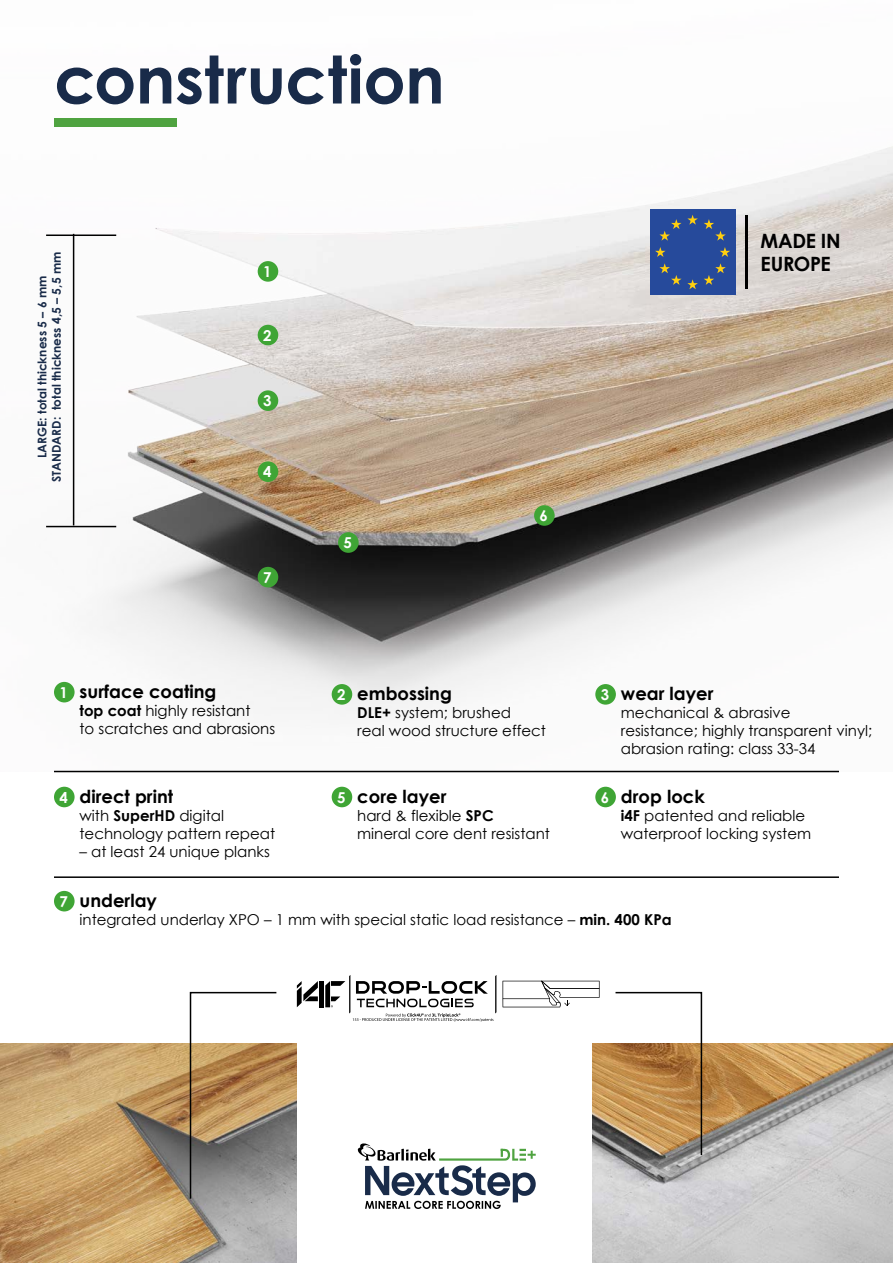
<style>
.page{position:relative;width:893px;height:1263px;background:#fff}
.page>*{position:absolute;margin:0;border:0;box-sizing:border-box;transform-origin:0 0}
.t1{font:700 66px "Century Gothic";color:#192b49}
.t2{font:700 19.65px/23.7px "Century Gothic";letter-spacing:-.015em;color:#000}
.t3{font:700 18px "Century Gothic";color:#000}
.t4{font:15px/18px "Century Gothic";color:#000}
.t5{font:700 15px "Century Gothic";color:#fff}
.t6{font:700 12px/14.4px "Century Gothic";color:#192b49;text-align:center}
.s1{font-size:15px;color:#fff}
.s2{font-weight:700}
</style>
<div class="page">
<img style="left:0;top:1044px;width:297px;height:219px">
<img style="left:592px;top:1044px;width:301px;height:219px">
<img style="left:46px;top:118px;width:847px;height:653px">
<div style="left:54px;top:682px;width:21px;height:20px;background:#3fa535;border-radius:50%"></div>
<div style="left:54px;top:787px;width:21px;height:20px;background:#3fa535;border-radius:50%"></div>
<div style="left:332px;top:684px;width:20px;height:21px;background:#3fa535;border-radius:50%"></div>
<div style="left:332px;top:787px;width:20px;height:20px;background:#3fa535;border-radius:50%"></div>
<div style="left:595px;top:684px;width:21px;height:21px;background:#3fa535;border-radius:50%"></div>
<div style="left:595px;top:787px;width:21px;height:20px;background:#3fa535;border-radius:50%"></div>
<div style="left:54px;top:891px;width:21px;height:20px;background:#3fa535;border-radius:50%"></div>
<div style="left:258px;top:261px;width:20px;height:21px;background:#3fa535;border-radius:50%"></div>
<div style="left:258px;top:325px;width:20px;height:20px;background:#3fa535;border-radius:50%"></div>
<div style="left:258px;top:390px;width:20px;height:21px;background:#3fa535;border-radius:50%"></div>
<div style="left:258px;top:461px;width:20px;height:21px;background:#3fa535;border-radius:50%"></div>
<div style="left:338px;top:532px;width:21px;height:21px;background:#3fa535;border-radius:50%"></div>
<div style="left:534px;top:505px;width:21px;height:21px;background:#3fa535;border-radius:50%"></div>
<div style="left:258px;top:567px;width:20px;height:20px;background:#3fa535;border-radius:50%"></div>
<hr style="left:54px;top:771px;width:785px;height:1px;background:#000">
<svg style="left:189px;top:991px;width:89px;height:209px"></svg>
<svg style="left:614px;top:991px;width:89px;height:165px"></svg>
<hr style="left:54px;top:876px;width:785px;height:2px;background:#000">
<hr style="left:73px;top:234px;width:1px;height:291px;background:#000">
<hr style="left:46px;top:234px;width:70px;height:2px;background:#000">
<hr style="left:46px;top:526px;width:70px;height:1px;background:#000">
<svg style="left:502px;top:981px;width:98px;height:26px"></svg>
<div style="left:319px;top:981px;width:5px;height:26px;background:#000"></div>
<svg style="left:297px;top:981px;width:21px;height:26px"></svg>
<svg style="left:325px;top:975px;width:171px;height:47px"></svg>
<svg style="left:358px;top:1143px;width:178px;height:66px"></svg>
<div style="left:55px;top:119px;width:122px;height:8px;background:#4fa340"></div>
<div style="left:650px;top:209px;width:85px;height:86px;background:#264a9b"></div>
<hr style="left:745px;top:215px;width:2px;height:74px;background:#000">
<svg style="left:687px;top:215px;width:11px;height:10px"></svg>
<svg style="left:659px;top:219px;width:22px;height:22px"></svg>
<svg style="left:655px;top:247px;width:10px;height:10px"></svg>
<svg style="left:659px;top:263px;width:22px;height:22px"></svg>
<svg style="left:687px;top:279px;width:11px;height:10px"></svg>
<svg style="left:704px;top:263px;width:22px;height:22px"></svg>
<svg style="left:720px;top:247px;width:10px;height:10px"></svg>
<svg style="left:704px;top:219px;width:22px;height:22px"></svg>
<h1 class="t1" style="left:54px;top:29px;width:392px">construction</h1>
<p class="t6" style="left:34px;top:482px;width:232px;rotate:-90deg">LARGE: total thickness 5 – 6 mm<br>STANDARD: total thickness 4,5 – 5,5 mm</p>
<p class="t5" style="left:263px;top:260px;width:10px">1</p>
<p class="t5" style="left:263px;top:324px;width:10px">2</p>
<p class="t5" style="left:263px;top:389px;width:10px">3</p>
<p class="t5" style="left:263px;top:460px;width:10px">4</p>
<p class="t5" style="left:263px;top:566px;width:10px">7</p>
<p class="t3" style="left:60px;top:678px;width:158px"><span class="s1">1</span> surface coating</p>
<p class="t4" style="left:80px;top:701px;width:197px"><span class="s2">top coat</span> highly resistant<br>to scratches and abrasions</p>
<p class="t3" style="left:60px;top:783px;width:115px"><span class="s1">4</span> direct print</p>
<p class="t4" style="left:80px;top:806px;width:197px">with <span class="s2">SuperHD</span> digital technology pattern repeat</p>
<p class="t4" style="left:80px;top:842px;width:192px">– at least 24 unique planks</p>
<p class="t5" style="left:344px;top:531px;width:10px">5</p>
<p class="t5" style="left:540px;top:504px;width:10px">6</p>
<p class="t3" style="left:337px;top:680px;width:116px"><span class="s1">2</span> embossing</p>
<p class="t4" style="left:357px;top:704px;width:190px"><span class="s2">DLE+</span> system; brushed<br>real wood structure effect</p>
<p class="t3" style="left:337px;top:783px;width:111px"><span class="s1">5</span> core layer</p>
<p class="t4" style="left:357px;top:806px;width:194px">hard &amp; flexible <span class="s2">SPC </span>mineral core dent resistant</p>
<h2 class="t2" style="left:760px;top:228px;width:82px">MADE IN<br>EUROPE</h2>
<p class="t3" style="left:601px;top:680px;width:114px"><span class="s1">3</span> wear layer</p>
<p class="t4" style="left:621px;top:704px;width:253px">mechanical &amp; abrasive<br>resistance; highly transparent vinyl; abrasion rating: class 33-34</p>
<p class="t3" style="left:601px;top:783px;width:105px"><span class="s1">6</span> drop lock</p>
<p class="t4" style="left:621px;top:806px;width:192px"><span class="s2">i4F</span> patented and reliable waterproof locking system</p>
<p class="t3" style="left:60px;top:887px;width:99px"><span class="s1">7</span> underlay</p>
<p class="t4" style="left:80px;top:910px;width:594px">integrated underlay XPO – 1 mm with special static load resistance – <span class="s2">min. 400 KPa</span></p>
</div>
